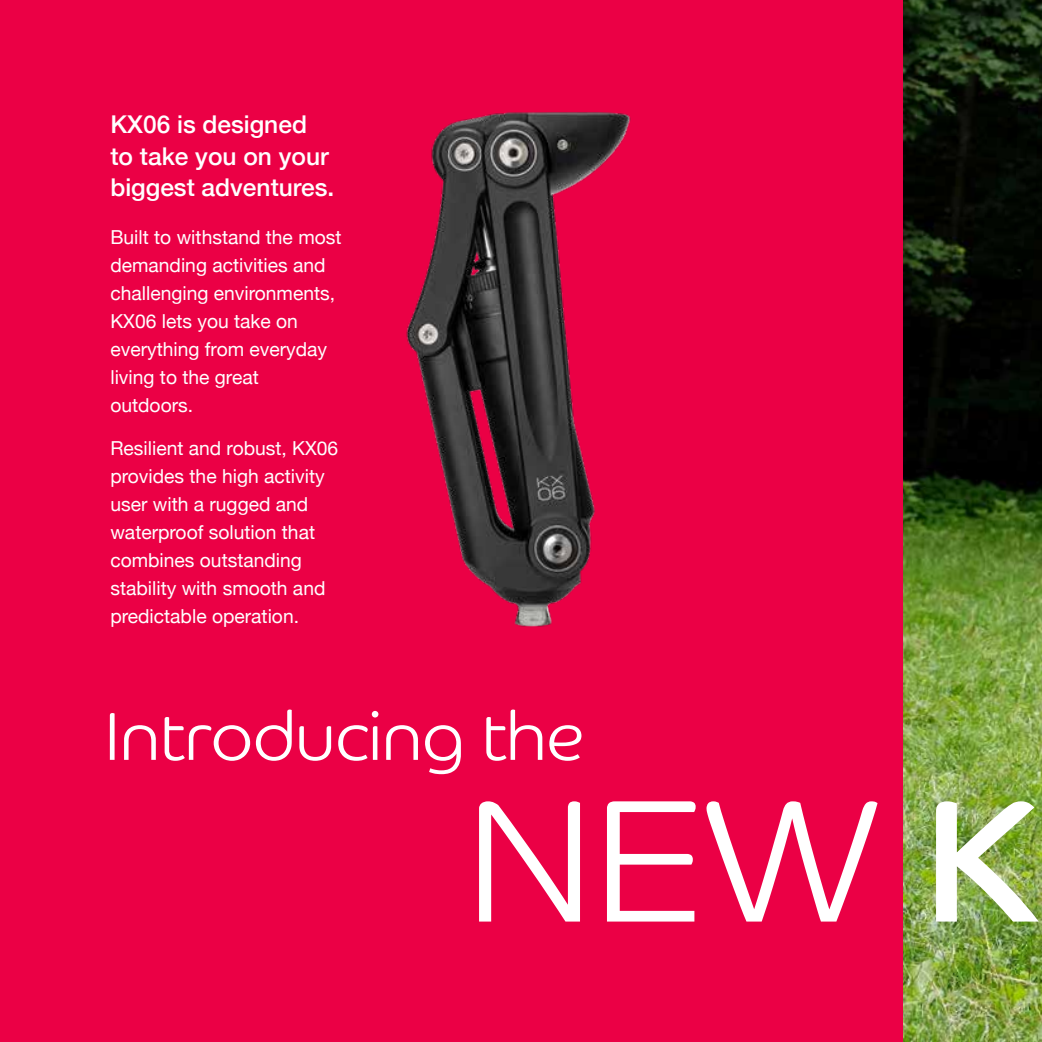
<style>
.page{position:relative;width:1042px;height:1042px;background:#eb0045}
.page>*{position:absolute;margin:0;border:0;box-sizing:border-box;transform-origin:0 0}
.t1{font:300 175.17px "Co Headline";color:#fff}
.t2{font:300 68.25px "Co Headline";color:#fff}
.t3{font:500 24.5px/31.5px "Helvetica Neue";color:#fff}
.t4{font:19.25px/28px "Helvetica Neue";color:#fff}
.s1{font-weight:400}
</style>
<div class="page">
<img style="left:903px;top:0;width:139px;height:1042px">
<img style="left:406px;top:112px;width:225px;height:515px">
<p class="t3" style="left:110px;top:107px;width:225px">KX06 is designed to take you on your biggest adventures.</p>
<p class="t4" style="left:110px;top:224px;width:233px">Built to withstand the most demanding activities and challenging environments,<br>KX06 lets you take on everything from everyday living to the great outdoors.</p>
<p class="t4" style="left:110px;top:435px;width:229px">Resilient and robust, KX06 provides the high activity user with a rugged and waterproof solution that combines outstanding stability with smooth and predictable operation.</p>
<h2 class="t2" style="left:105px;top:696px;width:480px">Introducing the</h2>
<h1 class="t1" style="left:465px;top:758px;width:575px">NEW <span class="s1">K</span></h1>
</div>
